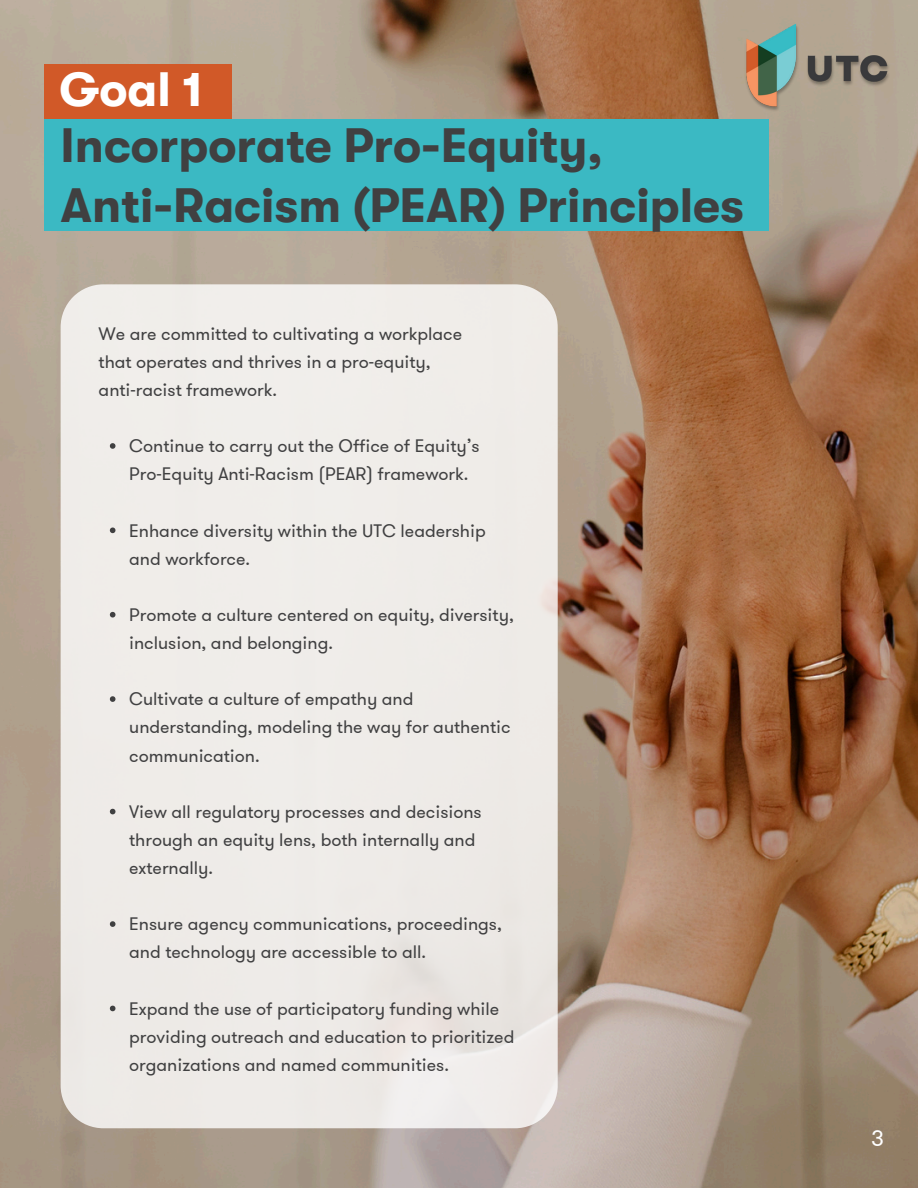
<style>
.page{position:relative;width:918px;height:1188px;background:#fff}
.page>*{position:absolute;margin:0;border:0;box-sizing:border-box;transform-origin:0 0}
.t1{font:700 48px/59.7px "GT Walsheim";color:#404041}
.t2{font:700 48px "GT Walsheim";color:#fff}
.t3{font:22.5px "GT Walsheim";color:#fff}
.t4{font:18px/28.2px "GT Walsheim";color:#404041}
</style>
<div class="page">
<img style="left:0;top:0;width:918px;height:1188px">
<div style="left:61px;top:284px;width:497px;height:844px;background:#efece8"></div>
<div style="left:45px;top:64px;width:187px;height:56px;background:#d15928"></div>
<div style="left:45px;top:120px;width:724px;height:111px;background:#3bb9c3"></div>
<svg style="left:110px;top:443px;width:5px;height:6px"></svg>
<svg style="left:110px;top:528px;width:5px;height:5px"></svg>
<svg style="left:110px;top:612px;width:5px;height:6px"></svg>
<svg style="left:110px;top:696px;width:5px;height:6px"></svg>
<svg style="left:110px;top:809px;width:5px;height:5px"></svg>
<svg style="left:110px;top:921px;width:5px;height:6px"></svg>
<svg style="left:110px;top:1006px;width:5px;height:5px"></svg>
<img style="left:707px;top:0;width:211px;height:141px">
<p class="t2" style="left:59px;top:63px;width:145px">Goal 1</p>
<h1 class="t1" style="left:61px;top:117px;width:685px">Incorporate Pro-Equity,<br>Anti-Racism (PEAR) Principles</h1>
<h1 class="t4" style="left:99px;top:319px;width:365px">We are committed to cultivating a workplace</h1>
<p class="t4" style="left:99px;top:347px;width:334px">that operates and thrives in a pro-equity,</p>
<p class="t4" style="left:99px;top:375px;width:180px">anti-racist framework.</p>
<p class="t4" style="left:129px;top:432px;width:352px">Continue to carry out the Office of Equity’s<br>Pro-Equity Anti-Racism (PEAR) framework.</p>
<p class="t4" style="left:129px;top:516px;width:358px">Enhance diversity within the UTC leadership and workforce.</p>
<p class="t4" style="left:129px;top:600px;width:386px">Promote a culture centered on equity, diversity, inclusion, and belonging.</p>
<p class="t4" style="left:129px;top:685px;width:383px">Cultivate a culture of empathy and understanding, modeling the way for authentic communication.</p>
<p class="t4" style="left:129px;top:797px;width:354px">View all regulatory processes and decisions through an equity lens, both internally and externally.</p>
<p class="t4" style="left:129px;top:910px;width:374px">Ensure agency communications, proceedings, and technology are accessible to all.</p>
<p class="t4" style="left:129px;top:994px;width:387px">Expand the use of participatory funding while providing outreach and education to prioritized organizations and named communities.</p>
<p class="t3" style="left:872px;top:1124px;width:14px">3</p>
</div>
